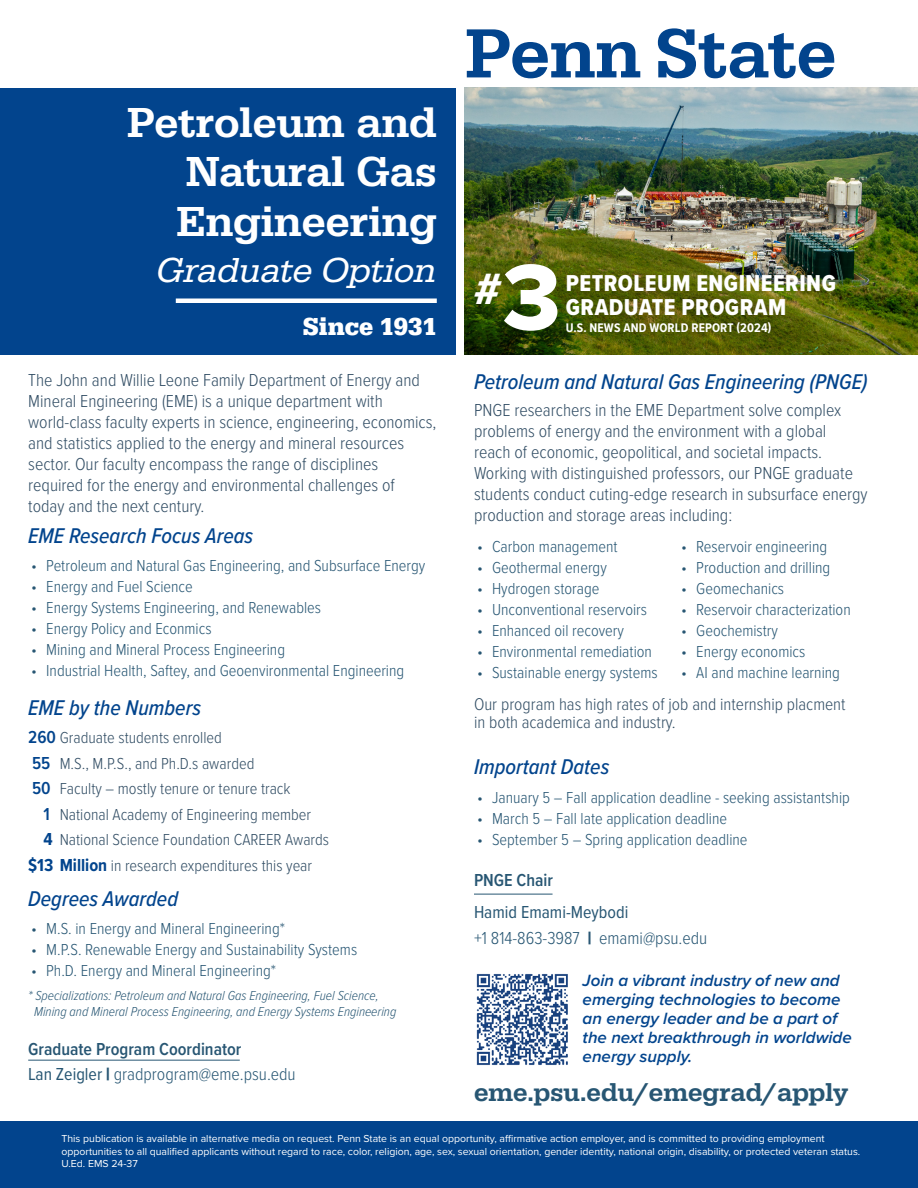
<style>
.page{position:relative;width:918px;height:1188px;background:#fff}
.page>*{position:absolute;margin:0;border:0;box-sizing:border-box;transform-origin:0 0}
.t1{font:500 72px "Serifa";color:#02448d}
.t2{font:45.45px "Proxima Nova Extrabld";color:#fff}
.t3{font:500 43.5px/49.5px "Serifa";color:#fff;text-align:justify}
.t4{font:italic 36px "Serifa";color:#fff}
.t5{font:500 26.25px "Serifa";color:#275673}
.t6{font:700 25.5px "Serifa";color:#fff}
.t7{font:23.85px "Proxima Nova Cond Extrabld";letter-spacing:.02em;color:#fff}
.t8{font:italic 500 22.2px "Proxima Nova Cond";color:#02448d}
.t9{font:300 18px/21px "Proxima Nova Cond";color:#314d64}
.t10{font:300 18px "Proxima Nova Cond";color:#275673}
.t11{font:600 18px "Proxima Nova Cond";color:#275673}
.t12{font:18px "Proxima Nova Cond";color:#275673}
.t13{font:300 17.7px/18px "Proxima Nova Cond";color:#314d64}
.t14{font:italic 600 16.95px/19px "Proxima Nova";color:#02448d}
.t15{font:300 16.5px "Proxima Nova Cond";color:#275673}
.t16{font:300 16.5px "Proxima Nova Cond";color:#314d64}
.t17{font:italic 300 13.5px "Proxima Nova Cond";color:#275673}
.t18{font:700 12.9px "Proxima Nova Cond";letter-spacing:.01em;color:#fff}
.t19{font:10.5px/12.6px "Proxima Nova";color:#fff}
.s1{font-weight:600;font-size:18px;color:#02448d}
.s2{font-weight:700;font-size:18px;color:#02448d}
.s3{font-weight:400}
.s4{font-weight:900}
.s5{font-size:96.75px}
</style>
<div class="page">
<div style="left:0;top:1121px;width:918px;height:67px;background:#02448d"></div>
<div style="left:0;top:88px;width:456px;height:267px;background:#02448d"></div>
<div style="left:176px;top:298px;width:261px;height:5px;background:#fff"></div>
<img style="left:465px;top:88px;width:453px;height:267px">
<img style="left:476px;top:974px;width:92px;height:91px">
<hr style="left:28px;top:1060px;width:212px;height:1px;background:#275673">
<hr style="left:474px;top:894px;width:79px;height:1px;background:#275673">
<p class="t3" style="left:176px;top:97px;width:262px;text-indent:-49px">Petroleum and Natural Gas Engineering</p>
<p class="t4" style="left:157px;top:250px;width:281px">Graduate Option</p>
<p class="t6" style="left:303px;top:311px;width:135px">Since 1931</p>
<p class="t9" style="left:28px;top:369px;width:410px">The John and Willie Leone Family Department of Energy and Mineral Engineering (EME) is a unique department with world-class faculty experts in science, engineering, economics, and statistics applied to the energy and mineral resources sector. Our faculty encompass the range of disciplines required for the energy and environmental challenges of<br>today and the next century.</p>
<p class="t8" style="left:28px;top:519px;width:227px">EME Research Focus Areas</p>
<p class="t15" style="left:31px;top:554px;width:396px">• Petroleum and Natural Gas Engineering, and Subsurface Energy</p>
<p class="t15" style="left:31px;top:575px;width:163px">• Energy and Fuel Science</p>
<p class="t15" style="left:31px;top:596px;width:291px">• Energy Systems Engineering, and Renewables</p>
<p class="t15" style="left:31px;top:617px;width:182px">• Energy Policy and Econmics</p>
<p class="t15" style="left:31px;top:638px;width:255px">• Mining and Mineral Process Engineering</p>
<p class="t15" style="left:31px;top:659px;width:375px">• Industrial Health, Saftey, and Geoenvironmental Engineering</p>
<p class="t8" style="left:28px;top:691px;width:174px">EME by the Numbers</p>
<p class="t16" style="left:28px;top:726px;width:195px"><span class="s1">260</span> Graduate students enrolled</p>
<p class="t16" style="left:32px;top:751px;width:224px"><span class="s1">55</span> M.S., M.P.S., and Ph.D.s awarded</p>
<p class="t16" style="left:32px;top:777px;width:260px"><span class="s1">50</span> Faculty – mostly tenure or tenure track</p>
<p class="t16" style="left:43px;top:802px;width:269px"><span class="s1">1</span> National Academy of Engineering member</p>
<p class="t16" style="left:43px;top:828px;width:287px"><span class="s2">4</span> National Science Foundation CAREER Awards</p>
<p class="t16" style="left:28px;top:853px;width:285px"><span class="s2">$13 Million</span> in research expenditures this year</p>
<p class="t8" style="left:28px;top:882px;width:151px">Degrees Awarded</p>
<p class="t15" style="left:31px;top:916px;width:255px">• M.S. in Energy and Mineral Engineering*</p>
<p class="t15" style="left:31px;top:937px;width:328px">• M.P.S. Renewable Energy and Sustainability Systems</p>
<p class="t15" style="left:31px;top:958px;width:246px">• Ph.D. Energy and Mineral Engineering*</p>
<p class="t17" style="left:28px;top:985px;width:352px">* Specializations: Petroleum and Natural Gas Engineering, Fuel Science,</p>
<p class="t17" style="left:34px;top:1002px;width:364px">Mining and Mineral Process Engineering, and Energy Systems Engineering</p>
<p class="t11" style="left:28px;top:1036px;width:215px">Graduate Program Coordinator</p>
<p class="t10" style="left:28px;top:1061px;width:269px"><span class="s3">Lan Zeigler</span> <span class="s4">|</span> gradprogram@eme.psu.edu</p>
<p class="t1" style="left:465px;top:11px;width:373px">Penn State</p>
<p class="t2" style="left:474px;top:255px;width:89px">#<span class="s5">3</span></p>
<p class="t7" style="left:566px;top:265px;width:272px">PETROLEUM ENGINEERING</p>
<p class="t7" style="left:566px;top:289px;width:222px">GRADUATE PROGRAM</p>
<p class="t18" style="left:566px;top:318px;width:207px">U.S. NEWS AND WORLD REPORT (2024)</p>
<p class="t8" style="left:474px;top:366px;width:395px">Petroleum and Natural Gas Engineering (PNGE)</p>
<p class="t9" style="left:474px;top:399px;width:395px">PNGE researchers in the EME Department solve complex problems of energy and the environment with a global<br>reach of economic, geopolitical, and societal impacts.<br>Working with distinguished professors, our PNGE graduate students conduct cuting-edge research in subsurface energy production and storage areas including:</p>
<p class="t15" style="left:477px;top:534px;width:142px">• Carbon management</p>
<p class="t15" style="left:477px;top:555px;width:131px">• Geothermal energy</p>
<p class="t15" style="left:477px;top:576px;width:124px">• Hydrogen storage</p>
<p class="t15" style="left:477px;top:597px;width:172px">• Unconventional reservoirs</p>
<p class="t15" style="left:477px;top:618px;width:148px">• Enhanced oil recovery</p>
<p class="t15" style="left:477px;top:639px;width:177px">• Environmental remediation</p>
<p class="t15" style="left:477px;top:660px;width:182px">• Sustainable energy systems</p>
<p class="t15" style="left:681px;top:534px;width:147px">• Reservoir engineering</p>
<p class="t15" style="left:681px;top:555px;width:151px">• Production and drilling</p>
<p class="t15" style="left:681px;top:576px;width:104px">• Geomechanics</p>
<p class="t15" style="left:681px;top:597px;width:171px">• Reservoir characterization</p>
<p class="t15" style="left:681px;top:618px;width:98px">• Geochemistry</p>
<p class="t15" style="left:681px;top:639px;width:126px">• Energy economics</p>
<p class="t15" style="left:681px;top:660px;width:160px">• AI and machine learning</p>
<p class="t13" style="left:474px;top:694px;width:373px">Our program has high rates of job and internship placment in both academica and industry.</p>
<p class="t8" style="left:474px;top:750px;width:137px">Important Dates</p>
<p class="t15" style="left:477px;top:785px;width:374px">• January 5 – Fall application deadline - seeking assistantship</p>
<p class="t15" style="left:477px;top:806px;width:252px">• March 5 – Fall late application deadline</p>
<p class="t15" style="left:477px;top:827px;width:272px">• September 5 – Spring application deadline</p>
<p class="t11" style="left:474px;top:867px;width:81px">PNGE Chair</p>
<p class="t12" style="left:474px;top:899px;width:156px">Hamid Emami-Meybodi</p>
<p class="t10" style="left:474px;top:925px;width:235px">+1 814-863-3987 <span class="s4">|</span> emami@psu.edu</p>
<p class="t14" style="left:583px;top:970px;width:271px">Join a vibrant industry of new and emerging technologies to become an energy leader and be a part of the next breakthrough in worldwide energy supply.</p>
<p class="t5" style="left:474px;top:1076px;width:376px">eme.psu.edu/emegrad/apply</p>
<p class="t19" style="left:62px;top:1132px;width:800px">This publication is available in alternative media on request. Penn State is an equal opportunity, affirmative action employer, and is committed to providing employment opportunities to all qualified applicants without regard to race, color, religion, age, sex, sexual orientation, gender identity, national origin, disability, or protected veteran status.</p>
<p class="t19" style="left:62px;top:1157px;width:78px">U.Ed. EMS 24-37</p>
</div>
